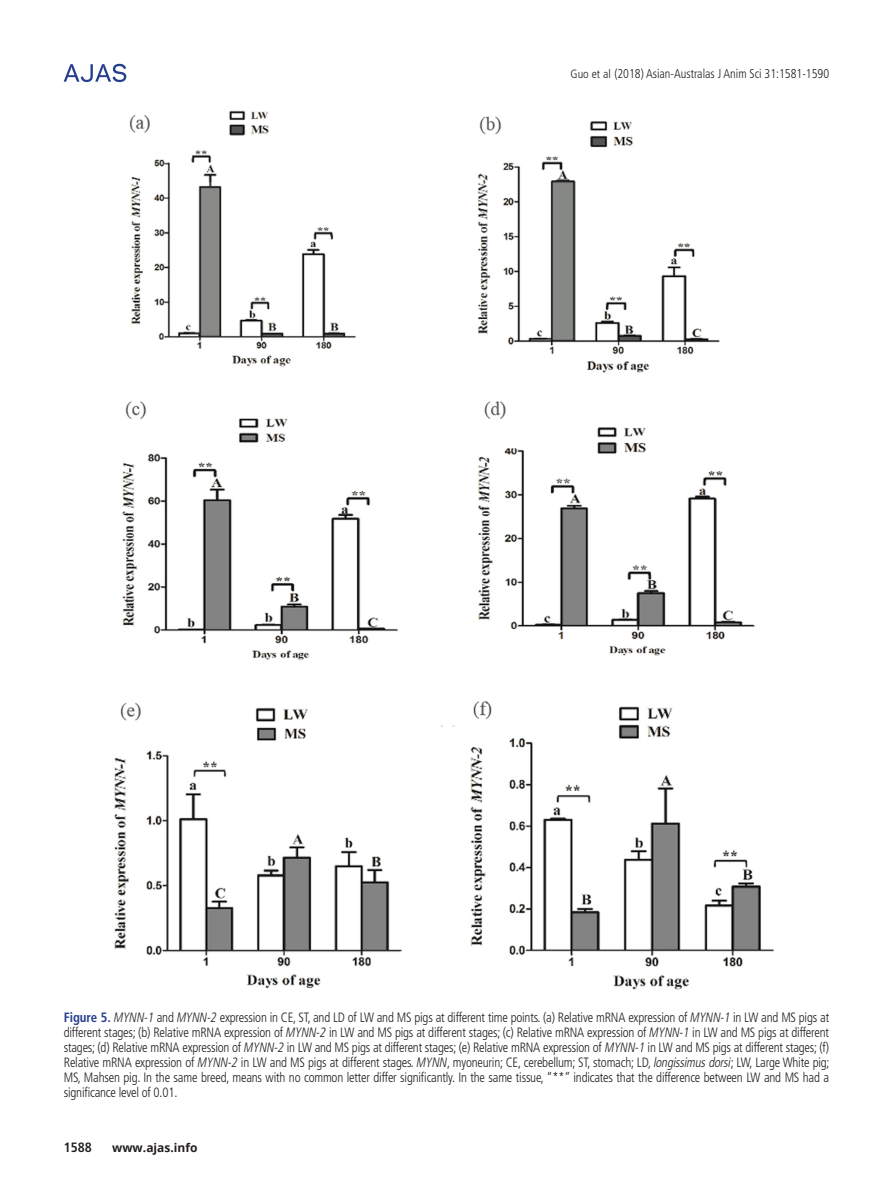
<style>
.page{position:relative;width:893px;height:1191px;background:#fff}
.page>*{position:absolute;margin:0;border:0;box-sizing:border-box;transform-origin:0 0}
.표_그림__제목{font:300 condensed 13.5px/15px "Frutiger LT Std";letter-spacing:-.015em;color:#231f20;text-align:justify;scale:.95 1}
.t1{font:700 condensed 13.5px "Frutiger LT Std";color:#231f20}
.t2{font:300 condensed 12.75px "Frutiger LT Std";color:#231f20;scale:.95 1}
.t3{font:700 12px "Open Sans";color:#231f20}
.s1{font-size:12px}
.s2{font-weight:700;color:#253f8e}
.s3{font-style:italic}
</style>
<div class="page">
<svg style="left:64px;top:64px;width:62px;height:18px"></svg>
<img style="left:114px;top:110px;width:660px;height:880px">
<p class="t2" style="left:571px;top:66px;width:274px"><span class="s1">Guo et al</span> (2018) Asian-Australas J Anim Sci 31:1581-1590</p>
<p class="표_그림__제목" style="left:64px;top:1010px;width:808px"><span class="s2">Figure 5.</span> <span class="s3">MYNN-1</span> and <span class="s3">MYNN-2</span> expression in CE, ST, and LD of LW and MS pigs at different time points. (a) Relative mRNA expression of <span class="s3">MYNN-1</span> in LW and MS pigs at different stages; (b) Relative mRNA expression of <span class="s3">MYNN-2</span> in LW and MS pigs at different stages; (c) Relative mRNA expression of <span class="s3">MYNN-1</span> in LW and MS pigs at different stages; (d) Relative mRNA expression of <span class="s3">MYNN-2</span> in LW and MS pigs at different stages; (e) Relative mRNA expression of <span class="s3">MYNN-1</span> in LW and MS pigs at different stages; (f)<br>Relative mRNA expression of <span class="s3">MYNN-2</span> in LW and MS pigs at different stages. <span class="s3">MYNN</span>, myoneurin; CE, cerebellum; ST, stomach; LD, <span class="s3">longissimusdorsi</span>; LW, Large White pig; MS, Mahsen pig. In the same breed, means with no common letter differ significantly. In the same tissue, “**” indicates that the difference between LW and MS had a significance level of 0.01.</p>
<p class="t1" style="left:64px;top:1139px;width:30px">1588</p>
<p class="t3" style="left:112px;top:1138px;width:87px">www.ajas.info</p>
</div>
